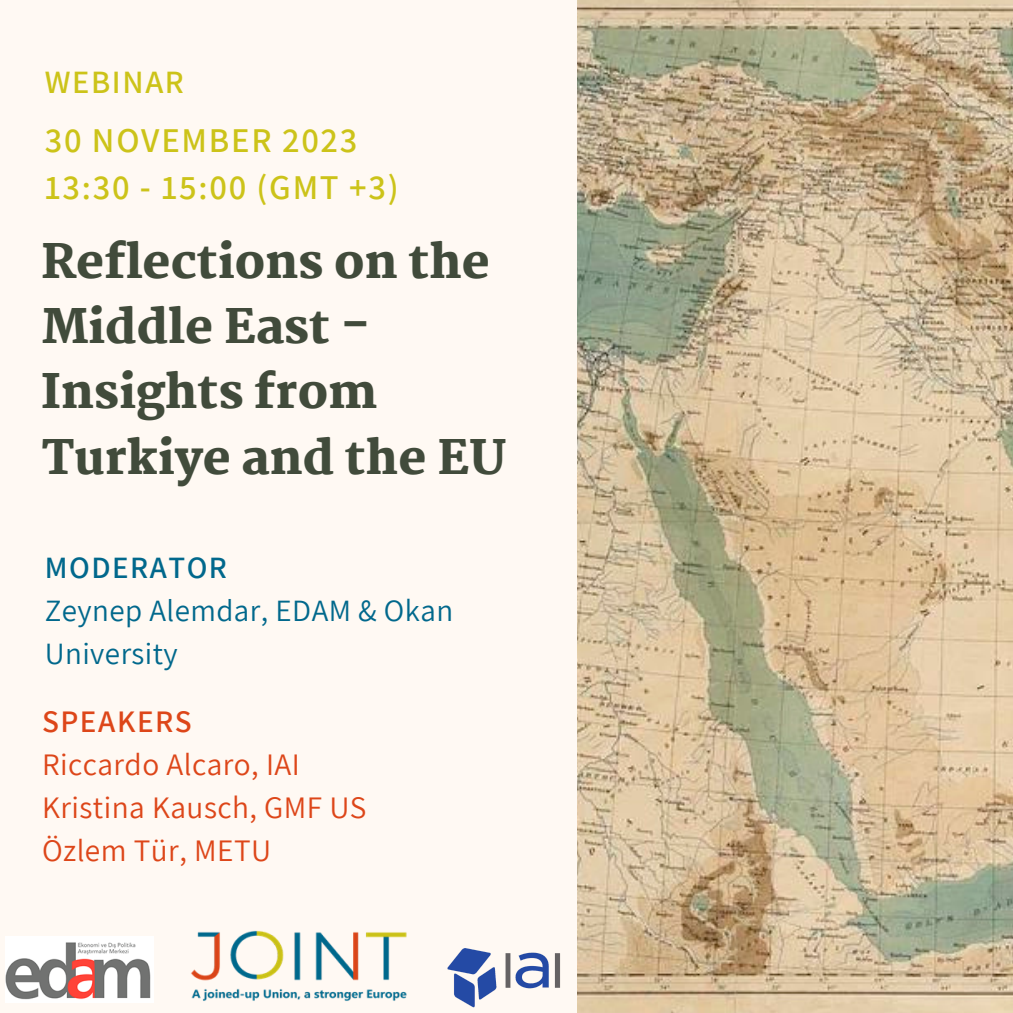
<style>
.page{position:relative;width:1013px;height:1013px;background:#fff}
.page>*{position:absolute;margin:0;border:0;box-sizing:border-box;transform-origin:0 0}
.t1{font:800 46.62px/65.1px "Martel";color:#414b3b}
.t2{font:600 34.75px "Assistant";letter-spacing:.05em;color:#ccc319}
.t3{font:600 32.5px "Assistant";letter-spacing:.05em;color:#ccc319}
.t4{font:31.25px "Assistant";letter-spacing:.015em;color:#dd4619}
.t5{font:600 31.25px "Assistant";letter-spacing:.05em;color:#dd4619}
.t6{font:31px/43.1px "Assistant";letter-spacing:.015em;color:#01688c}
.t7{font:600 31px "Assistant";letter-spacing:.05em;color:#01688c}
</style>
<div class="page">
<div style="left:0;top:0;width:1012px;height:1012px;background:#fff9f3"></div>
<img style="left:5px;top:936px;width:149px;height:66px">
<img style="left:191px;top:930px;width:216px;height:71px">
<img style="left:577px;top:0;width:435px;height:1012px">
<img style="left:447px;top:948px;width:114px;height:60px">
<p class="t3" style="left:45px;top:60px;width:141px">WEBINAR</p>
<p class="t2" style="left:45px;top:116px;width:314px">30 NOVEMBER 2023</p>
<p class="t2" style="left:45px;top:164px;width:355px">13:30 - 15:00 (GMT +3)</p>
<p class="t1" style="left:41px;top:229px;width:466px">Reflections on the<br>Middle East -<br>Insights from<br>Turkiye and the EU</p>
<p class="t7" style="left:45px;top:546px;width:184px">MODERATOR</p>
<p class="t6" style="left:45px;top:588px;width:410px">Zeynep Alemdar, EDAM &amp; Okan<br>University</p>
<p class="t5" style="left:42px;top:700px;width:151px">SPEAKERS</p>
<p class="t4" style="left:42px;top:743px;width:259px">Riccardo Alcaro, IAI</p>
<p class="t4" style="left:42px;top:786px;width:326px">Kristina Kausch, GMF US</p>
<p class="t4" style="left:42px;top:829px;width:231px">Özlem Tür, METU</p>
</div>
